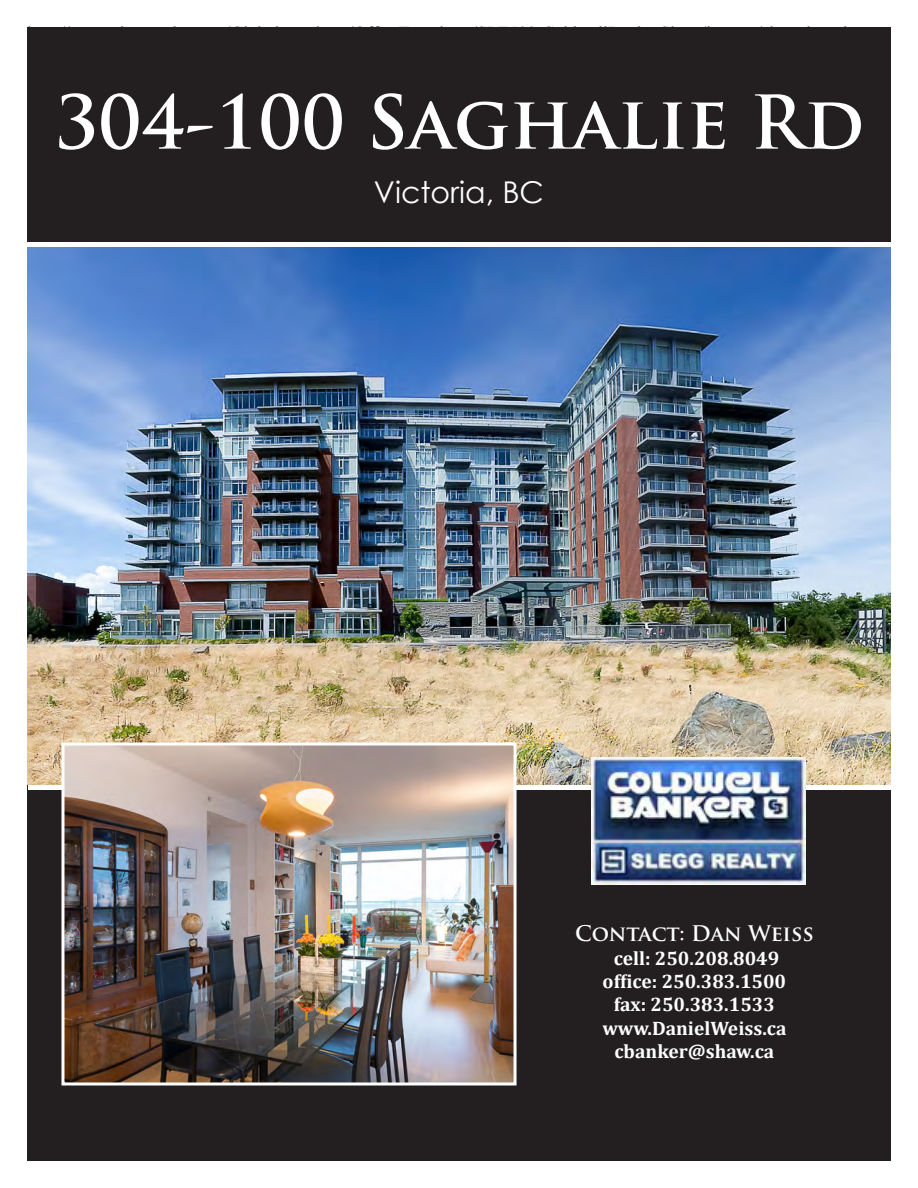
<style>
.page{position:relative;width:918px;height:1188px;background:#fff}
.page>*{position:absolute;margin:0;border:0;box-sizing:border-box;transform-origin:0 0}
.t1{font:700 72px "Trajan Pro";color:#fff}
.t2{font:30px "Century Gothic";color:#fff}
.t3{font:700 21px "Trajan Pro";color:#fff}
.t4{font:700 19.5px/23.4px "Cambria";color:#fff;text-align:center}
</style>
<div class="page">
<div style="left:27px;top:27px;width:864px;height:1134px;background:#231f20"></div>
<div style="left:27px;top:242px;width:864px;height:6px;background:#fff"></div>
<div style="left:28px;top:784px;width:863px;height:6px;background:#fff"></div>
<img style="left:27px;top:248px;width:864px;height:536px">
<img style="left:66px;top:746px;width:447px;height:335px">
<div style="left:62px;top:742px;width:455px;height:343px;border:3px solid #fff"></div>
<img style="left:591px;top:758px;width:215px;height:127px">
<p class="t1" style="left:55px;top:78px;width:811px">304-100 Saghalie Rd</p>
<p class="t2" style="left:374px;top:171px;width:172px">Victoria, BC</p>
<p class="t3" style="left:575px;top:921px;width:240px">Contact: Dan Weiss</p>
<p class="t4" style="left:602px;top:946px;width:186px">cell: 250.208.8049 office: 250.383.1500 fax: 250.383.1533 www.DanielWeiss.ca</p>
<p class="t4" style="left:614px;top:1039px;width:161px">cbanker@shaw.ca</p>
</div>
